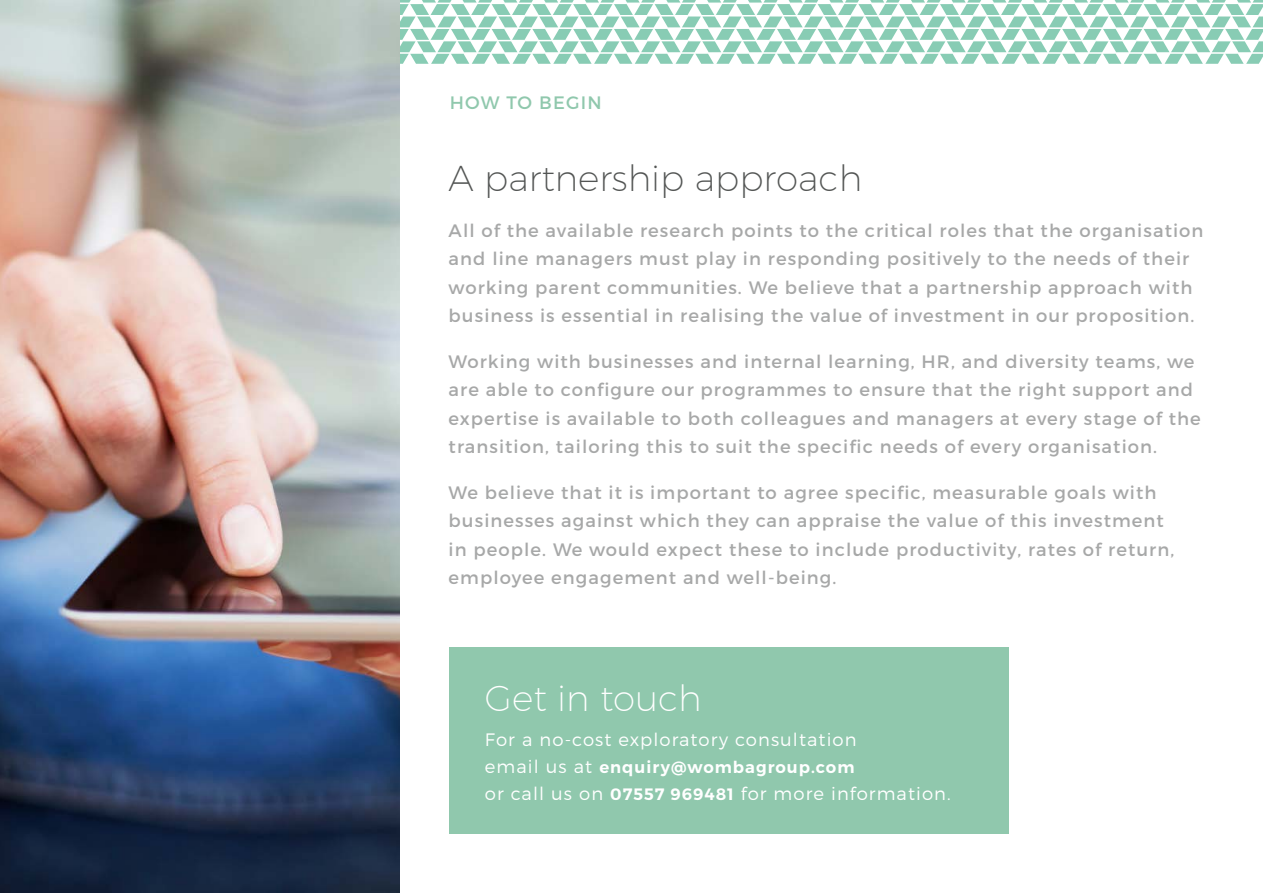
<style>
.page{position:relative;width:1263px;height:893px;background:#fff}
.page>*{position:absolute;margin:0;border:0;box-sizing:border-box;transform-origin:0 0}
.t1{font:200 36px "Montserrat";color:#535554}
.t2{font:200 36px "Montserrat";color:#fff}
.t3{font:18px/28.5px "Montserrat";letter-spacing:.06em;color:#a7a8a8}
.t4{font:300 18px "Montserrat";letter-spacing:.06em;color:#fff}
.t5{font:18px "Montserrat";letter-spacing:.07em;color:#90c8ad}
.t6{font:600 16.5px "Montserrat";letter-spacing:.06em;color:#fff}
.s1{font-weight:300;font-size:18px}
.s2{font-weight:600;font-size:16.5px}
</style>
<div class="page">
<div style="left:449px;top:647px;width:559px;height:186px;background:#90c8ad"></div>
<svg style="left:400px;top:0;width:863px;height:64px"></svg>
<img style="left:0;top:0;width:400px;height:893px">
<p class="t5" style="left:450px;top:92px;width:154px">HOW TO BEGIN</p>
<h1 class="t1" style="left:449px;top:156px;width:415px">A partnership approach</h1>
<p class="t3" style="left:449px;top:216px;width:756px">All of the available research points to the critical roles that the organisation and line managers must play in responding positively to the needs of their working parent communities. We believe that a partnership approach with business is essential in realising the value of investment in our proposition.</p>
<p class="t3" style="left:449px;top:347px;width:754px">Working with businesses and internal learning, HR, and diversity teams, we are able to configure our programmes to ensure that the right support and expertise is available to both colleagues and managers at every stage of the transition, tailoring this to suit the specific needs of every organisation.</p>
<p class="t3" style="left:449px;top:478px;width:727px">We believe that it is important to agree specific, measurable goals with businesses against which they can appraise the value of this investment in people. We would expect these to include productivity, rates of return, employee engagement and well-being.</p>
<h1 class="t2" style="left:485px;top:676px;width:218px">Get in touch</h1>
<p class="t4" style="left:485px;top:729px;width:373px">For a no-cost exploratory consultation</p>
<p class="t6" style="left:485px;top:757px;width:371px"><span class="s1">email us at</span> enquiry@wombagroup.com</p>
<p class="t4" style="left:485px;top:783px;width:467px">or call us on <span class="s2">07557 969481</span> for more information.</p>
</div>
